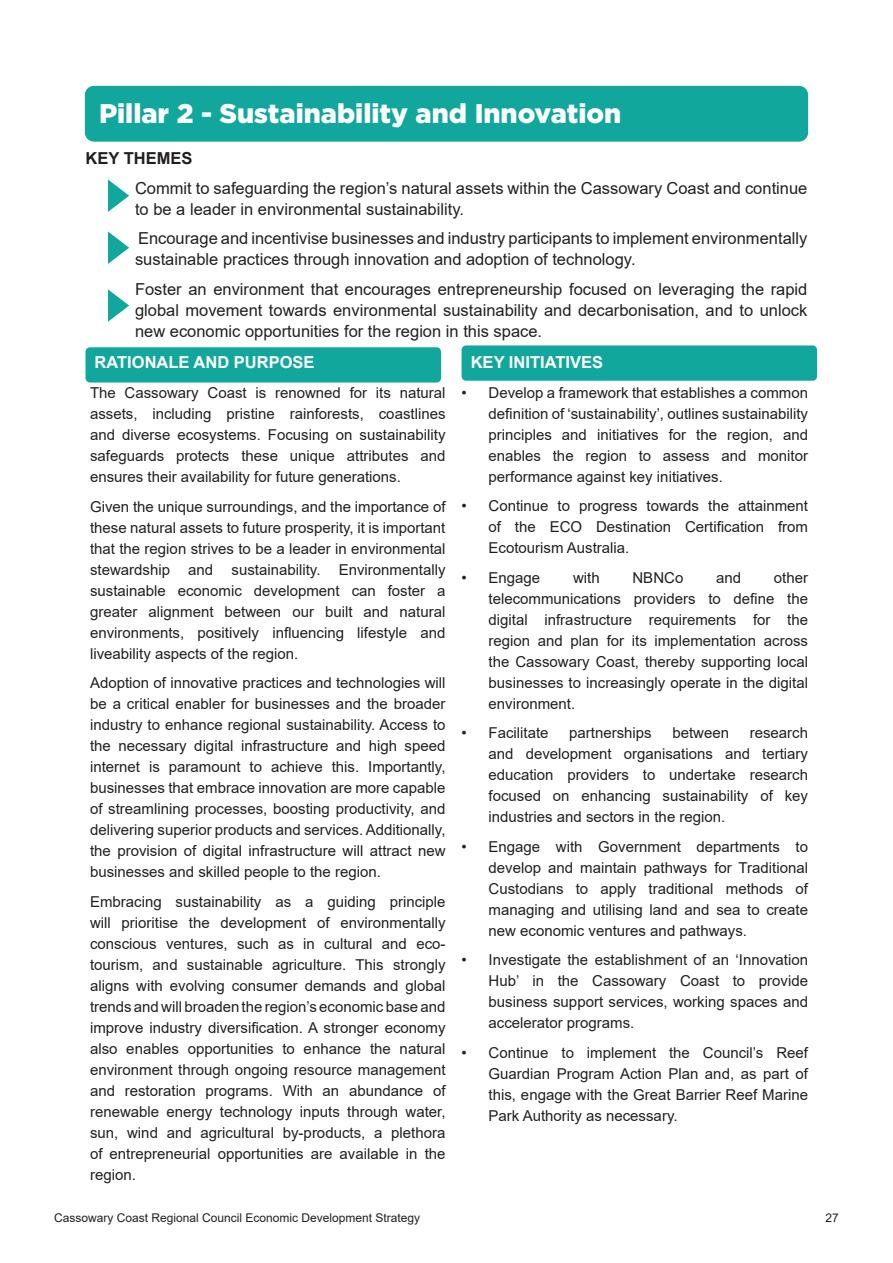
<style>
.page{position:relative;width:893px;height:1263px;background:#fff}
.page>*{position:absolute;margin:0;border:0;box-sizing:border-box;transform-origin:0 0}
.t1{font:900 27px "Gotham";color:#fff}
.Body_Copy_10pt{font:16.5px/21px "Arial";color:#231f20}
.Sub_Heading{font:700 16.5px "Arial";color:#fff}
.Body_Copy_10pt-2{font:700 16.5px "Arial";color:#231f20}
.Body_Copy_10pt-3{font:15px/21px "Arial";color:#231f20;text-align:justify}
.t2{font:12px "Arial";color:#231f20}
</style>
<div class="page">
<div style="left:85px;top:86px;width:723px;height:56px;background:#12a79d;border-radius:9px"></div>
<div style="left:86px;top:347px;width:355px;height:35px;background:#12a79d;border-radius:4px"></div>
<div style="left:462px;top:345px;width:355px;height:36px;background:#12a79d;border-radius:4px"></div>
<svg style="left:108px;top:179px;width:21px;height:33px"></svg>
<svg style="left:108px;top:231px;width:21px;height:33px"></svg>
<svg style="left:108px;top:289px;width:21px;height:33px"></svg>
<p class="t1" style="left:99px;top:98px;width:524px">Pillar 2 - Sustainability and Innovation</p>
<p class="Body_Copy_10pt-2" style="left:86px;top:147px;width:108px">KEY THEMES</p>
<p class="Body_Copy_10pt" style="left:135px;top:177px;width:674px">Commit to safeguarding the region’s natural assets within the Cassowary Coast and continue to be a leader in environmental sustainability.</p>
<p class="Body_Copy_10pt" style="left:135px;top:228px;width:674px">Encourage and incentivise businesses and industry participants to implement environmentally sustainable practices through innovation and adoption of technology.</p>
<p class="Body_Copy_10pt" style="left:135px;top:278px;width:674px;text-align:justify">Foster an environment that encourages entrepreneurship focused on leveraging the rapid global movement towards environmental sustainability and decarbonisation, and to unlock new economic opportunities for the region in this space.</p>
<p class="Sub_Heading" style="left:95px;top:351px;width:221px">RATIONALE AND PURPOSE</p>
<p class="Body_Copy_10pt-3" style="left:90px;top:382px;width:357px">The Cassowary Coast is renowned for its natural assets, including pristine rainforests, coastlines and diverse ecosystems. Focusing on sustainability safeguards protects these unique attributes and ensures their availability for future generations.</p>
<p class="Body_Copy_10pt-3" style="left:90px;top:496px;width:357px">Given the unique surroundings, and the importance of these natural assets to future prosperity, it is important that the region strives to be a leader in environmental stewardship and sustainability. Environmentally sustainable economic development can foster a greater alignment between our built and natural environments, positively influencing lifestyle and liveability aspects of the region.</p>
<p class="Body_Copy_10pt-3" style="left:90px;top:672px;width:357px">Adoption of innovative practices and technologies will be a critical enabler for businesses and the broader industry to enhance regional sustainability. Access to the necessary digital infrastructure and high speed internet is paramount to achieve this. Importantly, businesses that embrace innovation are more capable of streamlining processes, boosting productivity, and delivering superior products and services. Additionally, the provision of digital infrastructure will attract new businesses and skilled people to the region.</p>
<p class="Body_Copy_10pt-3" style="left:90px;top:891px;width:357px">Embracing sustainability as a guiding principle will prioritise the development of environmentally conscious ventures, such as in cultural and eco&shy;tourism, and sustainable agriculture. This strongly aligns with evolving consumer demands and global trends and will broaden the region’s economic base and improve industry diversification. A stronger economy also enables opportunities to enhance the natural environment through ongoing resource management and restoration programs. With an abundance of renewable energy technology inputs through water, sun, wind and agricultural by-products, a plethora of entrepreneurial opportunities are available in the region.</p>
<p class="Sub_Heading" style="left:471px;top:351px;width:134px">KEY INITIATIVES</p>
<p class="Body_Copy_10pt-3" style="left:489px;top:382px;width:321px;text-indent:-27px">• Develop a framework that establishes a common definition of ‘sustainability’, outlines sustainability principles and initiatives for the region, and enables the region to assess and monitor performance against key initiatives.</p>
<p class="Body_Copy_10pt-3" style="left:489px;top:495px;width:321px;text-indent:-27px">• Continue to progress towards the attainment of the ECO Destination Certification from Ecotourism Australia.</p>
<p class="Body_Copy_10pt-3" style="left:462px;top:567px;width:80px">• Engage</p>
<p class="Body_Copy_10pt-3" style="left:573px;top:567px;width:28px">with</p>
<p class="Body_Copy_10pt-3" style="left:632px;top:567px;width:52px">NBNCo</p>
<p class="Body_Copy_10pt-3" style="left:716px;top:567px;width:27px">and</p>
<p class="Body_Copy_10pt-3" style="left:489px;top:567px;width:321px;text-indent:285px">other telecommunications providers to define the digital infrastructure requirements for the region and plan for its implementation across the Cassowary Coast, thereby supporting local businesses to increasingly operate in the digital environment.</p>
<p class="Body_Copy_10pt-3" style="left:462px;top:722px;width:89px">• Facilitate</p>
<p class="Body_Copy_10pt-3" style="left:569px;top:722px;width:84px">partnerships</p>
<p class="Body_Copy_10pt-3" style="left:672px;top:722px;width:58px">between</p>
<p class="Body_Copy_10pt-3" style="left:489px;top:722px;width:321px;text-indent:261px">research and development organisations and tertiary education providers to undertake research focused on enhancing sustainability of key industries and sectors in the region.</p>
<p class="Body_Copy_10pt-3" style="left:489px;top:836px;width:321px;text-indent:-27px">• Engage with Government departments to develop and maintain pathways for Traditional Custodians to apply traditional methods of managing and utilising land and sea to create new economic ventures and pathways.</p>
<p class="Body_Copy_10pt-3" style="left:489px;top:949px;width:321px;text-indent:-27px">• Investigate the establishment of an ‘Innovation Hub’ in the Cassowary Coast to provide business support services, working spaces and accelerator programs.</p>
<p class="Body_Copy_10pt-3" style="left:489px;top:1042px;width:321px;text-indent:-27px">• Continue to implement the Council’s Reef Guardian Program Action Plan and, as part of this, engage with the Great Barrier Reef Marine Park Authority as necessary.</p>
<p class="t2" style="left:54px;top:1209px;width:368px">Cassowary Coast Regional Council Economic Development Strategy</p>
<p class="t2" style="left:826px;top:1209px;width:15px">27</p>
</div>
